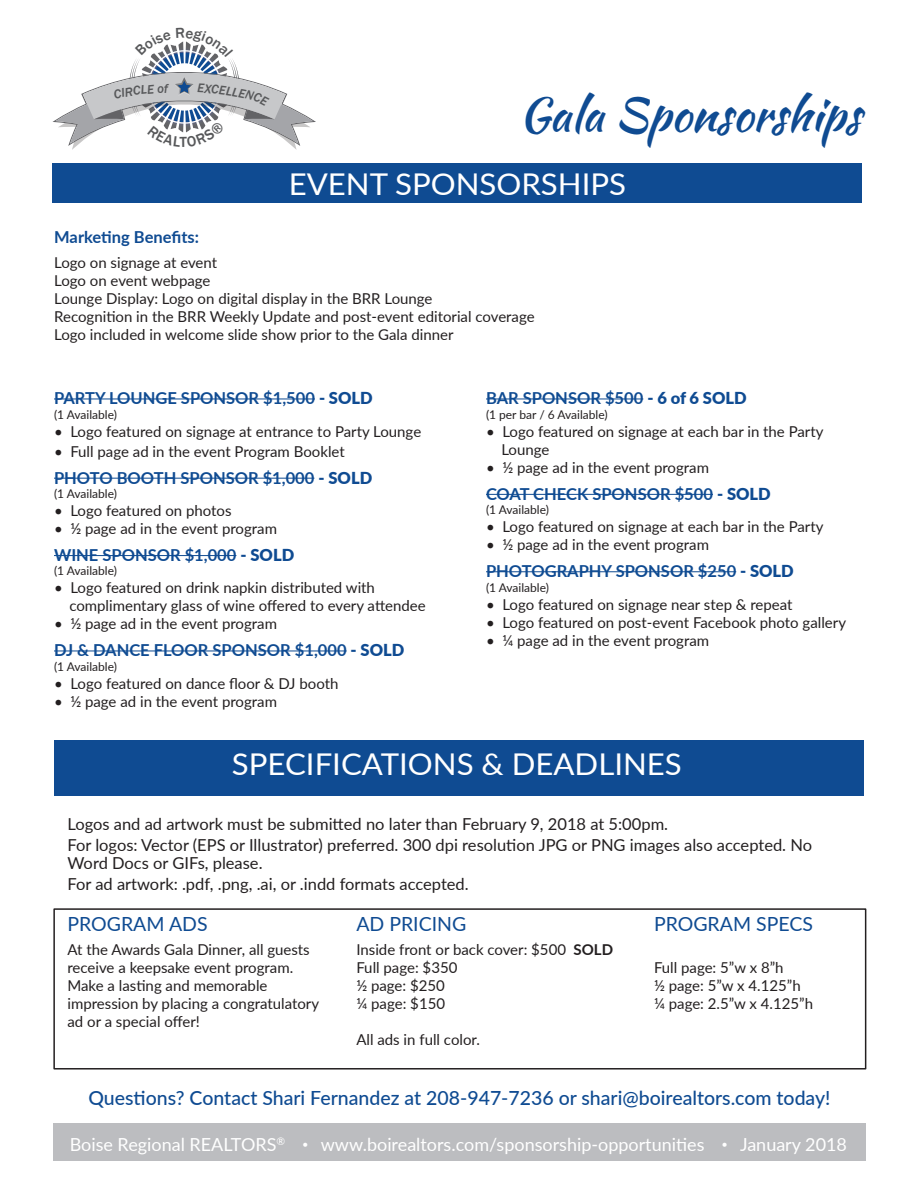
<style>
.page{position:relative;width:918px;height:1188px;background:#fff}
.page>*{position:absolute;margin:0;border:0;box-sizing:border-box;transform-origin:0 0}
.t1{font:46.5px "Kaushan Script";color:#0f4b92}
.t2{font:30px "Lato";color:#fff;scale:1.04 1}
.t3{font:500 19.5px "Lato";color:#0f4b92}
.t4{font:19.5px "Lato";color:#0f4b92}
.t5{font:18px "Lato";color:#fff}
.t6{font:16.5px/18px "Lato";color:#231f20}
.t7{font:700 16.5px "Lato";color:#0f4b92}
.t8{font:15px/18px "Lato";color:#231f20}
.t9{font:12px "Lato";color:#231f20}
.s1{font-weight:900}
.s2{font-weight:700}
.s3{font-weight:100}
</style>
<div class="page">
<div style="left:53px;top:908px;width:813px;height:162px;border:2px solid #231f20"></div>
<div style="left:52px;top:163px;width:810px;height:40px;background:#0f4b92"></div>
<hr style="left:54px;top:399px;width:261px;height:1px;background:#0f4b92">
<hr style="left:54px;top:478px;width:260px;height:1px;background:#0f4b92">
<hr style="left:54px;top:555px;width:182px;height:1px;background:#0f4b92">
<hr style="left:54px;top:651px;width:293px;height:1px;background:#0f4b92">
<hr style="left:486px;top:399px;width:157px;height:1px;background:#0f4b92">
<hr style="left:486px;top:494px;width:227px;height:1px;background:#0f4b92">
<hr style="left:486px;top:571px;width:250px;height:1px;background:#0f4b92">
<div style="left:54px;top:740px;width:810px;height:55px;background:#0f4b92"></div>
<div style="left:53px;top:1123px;width:813px;height:38px;background:#bcbdc0"></div>
<svg style="left:52px;top:41px;width:264px;height:109px"></svg>
<p class="t1" style="left:519px;top:81px;width:343px">Gala Sponsorships</p>
<p class="t2" style="left:289px;top:162px;width:326px">EVENT SPONSORSHIPS</p>
<p class="t7" style="left:54px;top:225px;width:146px">Marketing Benefits:</p>
<p class="t8" style="left:54px;top:253px;width:164px">Logo on signage at event</p>
<p class="t8" style="left:54px;top:271px;width:158px">Logo on event webpage</p>
<p class="t8" style="left:54px;top:289px;width:380px">Lounge Display: Logo on digital display in the BRR Lounge</p>
<p class="t8" style="left:54px;top:307px;width:482px">Recognition in the BRR Weekly Update and post-event editorial coverage</p>
<p class="t8" style="left:54px;top:325px;width:401px">Logo included in welcome slide show prior to the Gala dinner</p>
<p class="t7" style="left:54px;top:386px;width:320px">PARTY LOUNGE SPONSOR $1,500 <span class="s1">- SOLD</span></p>
<p class="t9" style="left:54px;top:406px;width:64px">(1 Available)</p>
<p class="t8" style="left:54px;top:422px;width:369px">• Logo featured on signage at entrance to Party Lounge</p>
<p class="t8" style="left:54px;top:442px;width:292px">• Full page ad in the event Program Booklet</p>
<p class="t7" style="left:54px;top:466px;width:320px">PHOTO BOOTH SPONSOR $1,000 <span class="s1">- SOLD</span></p>
<p class="t9" style="left:54px;top:485px;width:64px">(1 Available)</p>
<p class="t8" style="left:54px;top:501px;width:179px">• Logo featured on photos</p>
<p class="t8" style="left:54px;top:519px;width:225px">• ½ page ad in the event program</p>
<p class="t7" style="left:54px;top:543px;width:242px">WINE SPONSOR $1,000 <span class="s1">- SOLD</span></p>
<p class="t9" style="left:54px;top:563px;width:64px">(1 Available)</p>
<p class="t8" style="left:54px;top:578px;width:323px">• Logo featured on drink napkin distributed with</p>
<p class="t8" style="left:69px;top:596px;width:358px">complimentary glass of wine offered to every attendee</p>
<p class="t8" style="left:54px;top:614px;width:225px">• ½ page ad in the event program</p>
<p class="t7" style="left:54px;top:638px;width:352px">DJ &amp; DANCE FLOOR SPONSOR $1,000 <span class="s1">- SOLD</span></p>
<p class="t9" style="left:54px;top:658px;width:64px">(1 Available)</p>
<p class="t8" style="left:54px;top:674px;width:286px">• Logo featured on dance floor &amp; DJ booth</p>
<p class="t8" style="left:54px;top:692px;width:225px">• ½ page ad in the event program</p>
<p class="t7" style="left:486px;top:386px;width:262px">BAR SPONSOR $500 <span class="s1">- 6 of 6 SOLD</span></p>
<p class="t9" style="left:486px;top:406px;width:123px">(1 per bar / 6 Available)</p>
<p class="t8" style="left:486px;top:422px;width:339px">• Logo featured on signage at each bar in the Party</p>
<p class="t8" style="left:501px;top:440px;width:49px">Lounge</p>
<p class="t8" style="left:486px;top:458px;width:225px">• ½ page ad in the event program</p>
<p class="t7" style="left:486px;top:482px;width:286px">COAT CHECK SPONSOR $500 <span class="s1">- SOLD</span></p>
<p class="t9" style="left:486px;top:501px;width:64px">(1 Available)</p>
<p class="t8" style="left:486px;top:517px;width:339px">• Logo featured on signage at each bar in the Party</p>
<p class="t8" style="left:486px;top:535px;width:225px">• ½ page ad in the event program</p>
<p class="t7" style="left:486px;top:559px;width:309px">PHOTOGRAPHY SPONSOR $250 <span class="s1">- SOLD</span></p>
<p class="t9" style="left:486px;top:579px;width:64px">(1 Available)</p>
<p class="t8" style="left:486px;top:595px;width:308px">• Logo featured on signage near step &amp; repeat</p>
<p class="t8" style="left:486px;top:613px;width:362px">• Logo featured on post-event Facebook photo gallery</p>
<p class="t8" style="left:486px;top:631px;width:225px">• ¼ page ad in the event program</p>
<p class="t2" style="left:232px;top:742px;width:434px">SPECIFICATIONS &amp; DEADLINES</p>
<p class="t6" style="left:68px;top:814px;width:602px">Logos and ad artwork must be submitted no later than February 9, 2018 at 5:00pm.</p>
<p class="t6" style="left:68px;top:835px;width:746px">For logos: Vector (EPS or Illustrator) preferred. 300 dpi resolution JPG or PNG images also accepted. No<br>Word Docs or GIFs, please.</p>
<p class="t6" style="left:68px;top:874px;width:403px">For ad artwork: .pdf, .png, .ai, or .indd formats accepted.</p>
<p class="t4" style="left:68px;top:910px;width:142px">PROGRAM ADS</p>
<p class="t8" style="left:68px;top:940px;width:253px">At the Awards Gala Dinner, all guests receive a keepsake event program.<br>Make a lasting and memorable impression by placing a congratulatory ad or a special offer!</p>
<p class="t4" style="left:654px;top:910px;width:161px">PROGRAM SPECS</p>
<p class="t8" style="left:654px;top:958px;width:131px">Full page: 5”w x 8”h</p>
<p class="t8" style="left:654px;top:976px;width:148px">½ page: 5”w x 4.125”h</p>
<p class="t8" style="left:654px;top:994px;width:161px">¼ page: 2.5”w x 4.125”h</p>
<p class="t4" style="left:356px;top:910px;width:111px">AD PRICING</p>
<p class="t8" style="left:356px;top:940px;width:258px">Inside front or back cover: $500 <span class="s2">SOLD</span></p>
<p class="t8" style="left:356px;top:958px;width:103px">Full page: $350</p>
<p class="t8" style="left:356px;top:976px;width:90px">½ page: $250</p>
<p class="t8" style="left:356px;top:994px;width:90px">¼ page: $150</p>
<p class="t8" style="left:356px;top:1030px;width:125px">All ads in full color.</p>
<p class="t3" style="left:88px;top:1084px;width:744px">Questions? Contact Shari Fernandez at 208-947-7236 or shari@boirealtors.com today!</p>
<p class="t5" style="left:70px;top:1131px;width:779px">Boise Regional REALTORS<sup>®</sup> <span class="s3">•</span> www.boirealtors.com/sponsorship-opportunities <span class="s3">•</span> January 2018</p>
</div>
